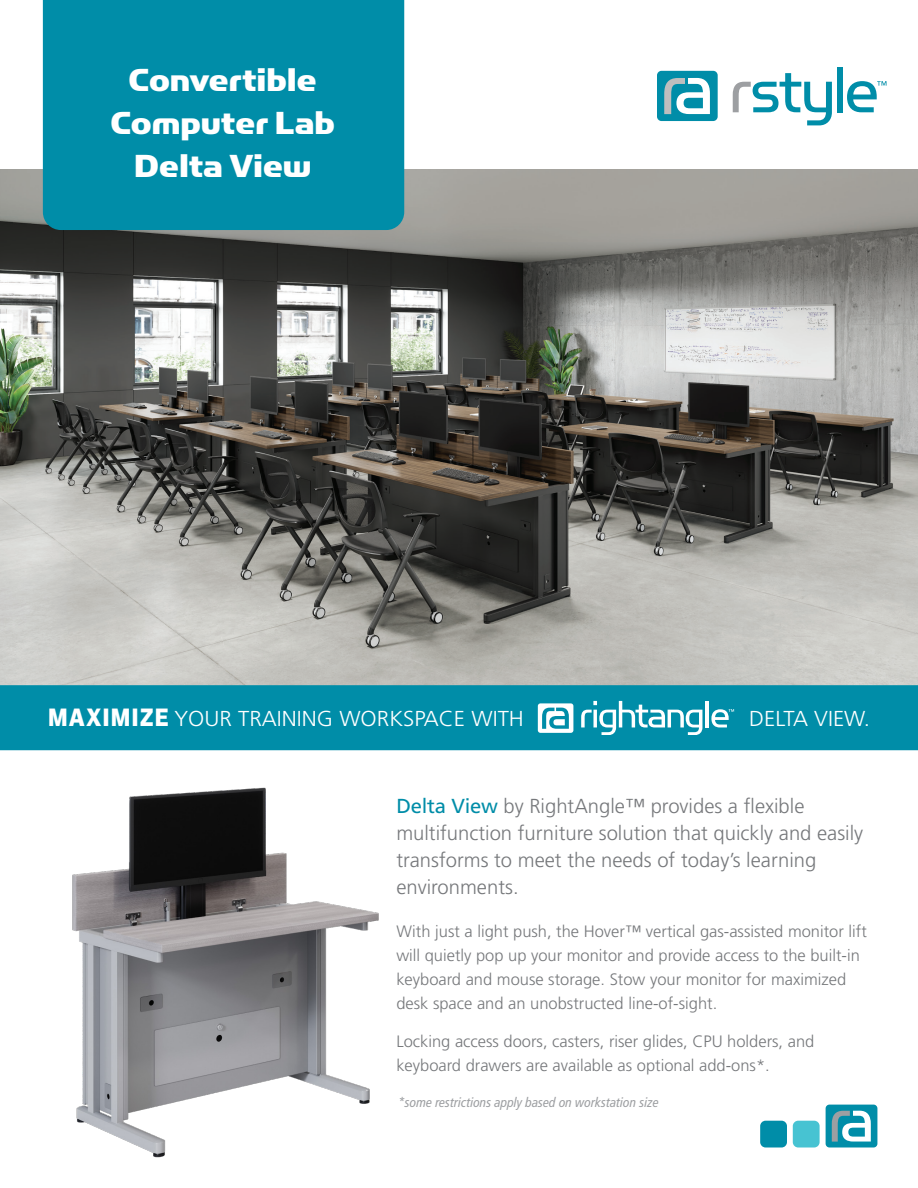
<style>
.page{position:relative;width:918px;height:1188px;background:#fff}
.page>*{position:absolute;margin:0;border:0;box-sizing:border-box;transform-origin:0 0}
.t1{font:36px/43.2px "Simian Display Chimpanzee";color:#fff;text-align:center}
.t2{font:300 21.6px "Frutiger LT Std";color:#fff;scale:1.04 1}
.t3{font:300 20.25px/27px "Frutiger LT Std";color:#76787b}
.t4{font:300 16.5px/24px "Frutiger LT Std";color:#76787b}
.t5{font:13.5px "Frutiger LT 58 Cn It";color:#9d9fa2}
.s1{font-family:"Simian Display Chimpanzee";font-weight:400;font-size:28.35px}
.s2{font-weight:400;color:#008da8}
.s3{font-family:"Frutiger LT 45 Lt";font-weight:400}
</style>
<div class="page">
<img style="left:0;top:169px;width:918px;height:516px">
<div style="left:826px;top:1105px;width:51px;height:42px;background:#008da8;border-radius:4px"></div>
<svg style="left:832px;top:1110px;width:39px;height:32px"></svg>
<div style="left:793px;top:1121px;width:27px;height:27px;background:#47c3d2;border-radius:5px"></div>
<div style="left:760px;top:1121px;width:27px;height:27px;background:#008da8;border-radius:5px"></div>
<div style="left:657px;top:71px;width:61px;height:50px;background:#008da8;border-radius:5px"></div>
<svg style="left:664px;top:77px;width:46px;height:37px"></svg>
<svg style="left:733px;top:73px;width:99px;height:52px"></svg>
<div style="left:837px;top:67px;width:6px;height:45px;background:#008da8"></div>
<svg style="left:847px;top:81px;width:39px;height:31px"></svg>
<div style="left:43px;top:0;width:361px;height:230px;background:#008da8"></div>
<div style="left:0;top:685px;width:918px;height:65px;background:#008da8"></div>
<svg style="left:581px;top:701px;width:121px;height:33px"></svg>
<hr style="left:706px;top:701px;width:3px;height:26px;background:#fff">
<svg style="left:538px;top:703px;width:35px;height:30px"></svg>
<svg style="left:711px;top:709px;width:23px;height:18px"></svg>
<img style="left:10px;top:720px;width:371px;height:438px">
<p class="t1" style="left:110px;top:58px;width:226px">Convertible<br>Computer Lab</p>
<p class="t1" style="left:134px;top:144px;width:179px">Delta View</p>
<p class="t2" style="left:48px;top:707px;width:459px"><span class="s1">MAXIMIZE</span> YOUR TRAINING WORKSPACE WITH</p>
<p class="t2" style="left:749px;top:707px;width:118px">DELTA VIEW.</p>
<p class="t3" style="left:396px;top:792px;width:468px"><span class="s2">Delta View</span> by RightAngle™ provides a flexible multifunction furniture solution that quickly and easily transforms to meet the needs of today’s learning environments.</p>
<p class="t4" style="left:396px;top:920px;width:472px">With just a light push, the Hover<span class="s3">™</span> vertical gas-assisted monitor lift will quietly pop up your monitor and provide access to the built-in keyboard and mouse storage. Stow your monitor for maximized desk space and an unobstructed line-of-sight.</p>
<p class="t4" style="left:396px;top:1029px;width:420px">Locking access doors, casters, riser glides, CPU holders, and keyboard drawers are available as optional add-ons*.</p>
<p class="t5" style="left:398px;top:1095px;width:262px">*some restrictions apply based on workstation size</p>
</div>
